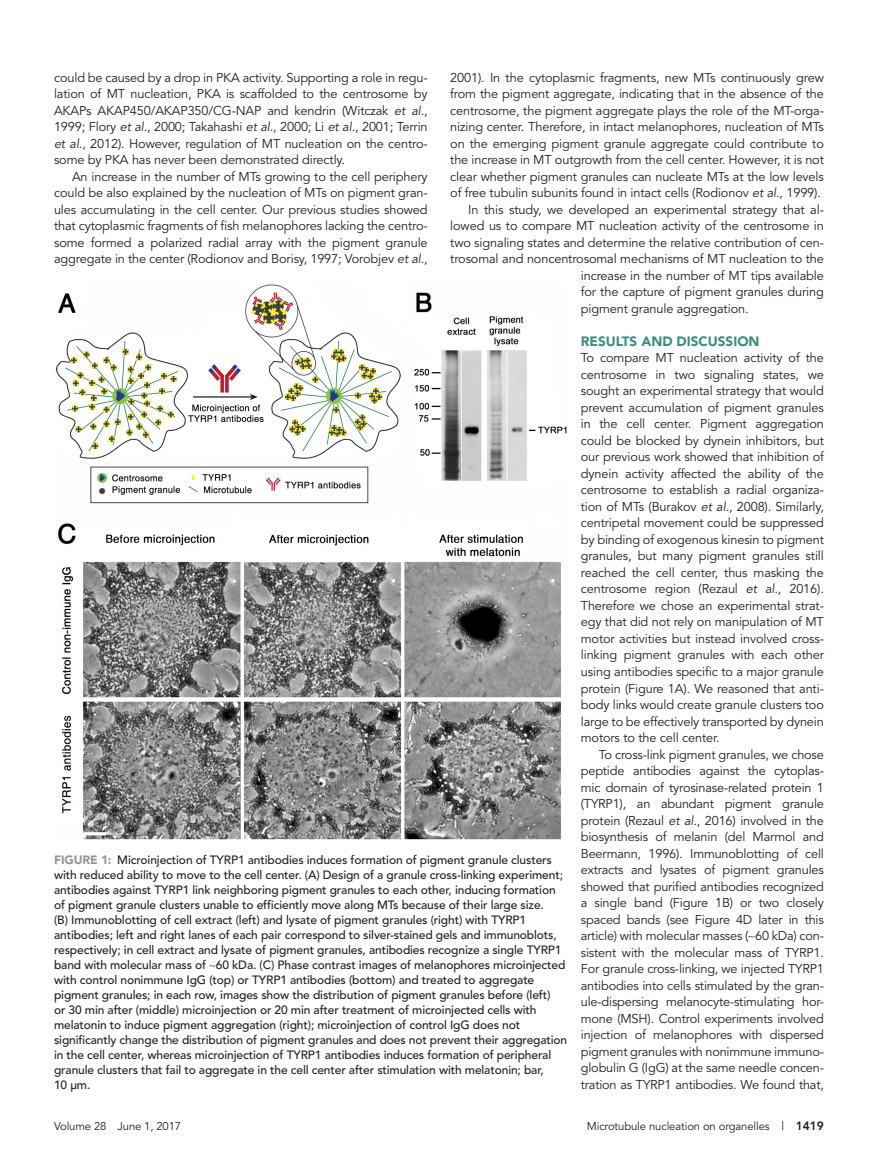
<style>
.page{position:relative;width:878px;height:1175px;background:#fff}
.page>*{position:absolute;margin:0;border:0;box-sizing:border-box;transform-origin:0 0}
.t1{font:900 13.5px "Avenir";color:#3e8c83}
.Para{font:12.75px/16.5px "Avenir";letter-spacing:-.01em;color:#231f20;text-align:justify}
.ParaFL{font:12.75px/16.5px "Avenir";letter-spacing:-.01em;color:#231f20;text-align:justify}
.FigCaption{font:500 12px/15px "Avenir";letter-spacing:-.01em;color:#231f20}
.ParaFL-2{font:11.25px "Avenir";letter-spacing:-.01em;color:#231f20}
.s1{font-style:italic}
.s2{font-weight:900;color:#939598}
.s3{font-size:12px}
.s4{font-weight:800;font-size:12px}
</style>
<div class="page">
<img style="left:56px;top:284px;width:511px;height:555px">
<p class="Para" style="left:450px;top:69px;width:375px">2001). In the cytoplasmic fragments, new MTs continuously grew from the pigment aggregate, indicating that in the absence of the centrosome, the pigment aggregate plays the role of the MT-orga&shy;nizing center. Therefore, in intact melanophores, nucleation of MTs on the emerging pigment granule aggregate could contribute to the increase in MT outgrowth from the cell center. However, it is not clear whether pigment granules can nucleate MTs at the low levels of free tubulin subunits found in intact cells (Rodionov <span class="s1">et al.</span>, 1999).</p>
<p class="Para" style="left:468px;top:201px;width:357px">In this study, we developed an experimental strategy that al-</p>
<p class="Para" style="left:450px;top:218px;width:375px">lowed us to compare MT nucleation activity of the centrosome in</p>
<p class="Para" style="left:450px;top:234px;width:375px">two signaling states and determine the relative contribution of cen-</p>
<p class="Para" style="left:450px;top:251px;width:375px">trosomal and noncentrosomal mechanisms of MT nucleation to the</p>
<p class="Para" style="left:580px;top:267px;width:245px">increase in the number of MT tips available</p>
<p class="Para" style="left:580px;top:284px;width:244px">for the capture of pigment granules during</p>
<p class="Para" style="left:580px;top:300px;width:169px">pigment granule aggregation.</p>
<h1 class="t1" style="left:580px;top:333px;width:180px">RESULTS AND DISCUSSION</h1>
<p class="ParaFL" style="left:580px;top:350px;width:245px">To compare MT nucleation activity of the centrosome in two signaling states, we sought an experimental strategy that would prevent accumulation of pigment granules in the cell center. Pigment aggregation could be blocked by dynein inhibitors, but our previous work showed that inhibition of dynein activity affected the ability of the centrosome to establish a radial organiza&shy;tion of MTs (Burakov <span class="s1">et al.</span>, 2008). Similarly, centripetal movement could be suppressed by binding of exogenous kinesin to pigment granules, but many pigment granules still reached the cell center, thus masking the centrosome region (Rezaul <span class="s1">et al.</span>, 2016).<br>Therefore we chose an experimental strat&shy;egy that did not rely on manipulation of MT motor activities but instead involved cross&shy;linking pigment granules with each other using antibodies specific to a major granule protein (Figure 1A). We reasoned that anti&shy;body links would create granule clusters too large to be effectively transported by dynein motors to the cell center.</p>
<p class="Para" style="left:580px;top:746px;width:245px;text-indent:18px">To cross-link pigment granules, we chose peptide antibodies against the cytoplas&shy;mic domain of tyrosinase-related protein 1 (TYRP1), an abundant pigment granule protein (Rezaul <span class="s1">et al.</span>, 2016) involved in the biosynthesis of melanin (del Marmol and Beermann, 1996). Immunoblotting of cell extracts and lysates of pigment granules showed that purified antibodies recognized a single band (Figure 1B) or two closely spaced bands (see Figure 4D later in this article) with molecular masses (∼60 kDa) con&shy;sistent with the molecular mass of TYRP1.<br>For granule cross-linking, we injected TYRP1 antibodies into cells stimulated by the gran&shy;ule-dispersing melanocyte-stimulating hor&shy;mone (MSH). Control experiments involved injection of melanophores with dispersed pigment granules with nonimmune immuno&shy;globulin G (IgG) at the same needle concen&shy;tration as TYRP1 antibodies. We found that,</p>
<p class="Para" style="left:54px;top:69px;width:375px">could be caused by a drop in PKA activity. Supporting a role in regu&shy;lation of MT nucleation, PKA is scaffolded to the centrosome by AKAPs AKAP450/AKAP350/CG-NAP and kendrin (Witczak <span class="s1">et al.</span>, 1999; Flory <span class="s1">et al.</span>, 2000; Takahashi <span class="s1">et al.</span>, 2000; Li <span class="s1">et al.</span>, 2001; Terrin <span class="s1">et al.</span>, 2012). However, regulation of MT nucleation on the centro&shy;some by PKA has never been demonstrated directly.</p>
<p class="Para" style="left:54px;top:168px;width:375px;text-indent:18px">An increase in the number of MTs growing to the cell periphery could be also explained by the nucleation of MTs on pigment gran&shy;ules accumulating in the cell center. Our previous studies showed that cytoplasmic fragments of fish melanophores lacking the centro&shy;some formed a polarized radial array with the pigment granule aggregate in the center (Rodionov and Borisy, 1997; Vorobjev <span class="s1">et al.</span>,</p>
<p class="FigCaption" style="left:54px;top:852px;width:515px"><span class="s2">FIGURE 1:</span> Microinjection of TYRP1 antibodies induces formation of pigment granule clusters with reduced ability to move to the cell center. (A) Design of a granule cross-linking experiment; antibodies against TYRP1 link neighboring pigment granules to each other, inducing formation of pigment granule clusters unable to efficiently move along MTs because of their large size.<br>(B) Immunoblotting of cell extract (left) and lysate of pigment granules (right) with TYRP1 antibodies; left and right lanes of each pair correspond to silver-stained gels and immunoblots, respectively; in cell extract and lysate of pigment granules, antibodies recognize a single TYRP1 band with molecular mass of ∼60 kDa. (C) Phase contrast images of melanophores microinjected with control nonimmune IgG (top) or TYRP1 antibodies (bottom) and treated to aggregate pigment granules; in each row, images show the distribution of pigment granules before (left)<br>or 30 min after (middle) microinjection or 20 min after treatment of microinjected cells with melatonin to induce pigment aggregation (right); microinjection of control IgG does not significantly change the distribution of pigment granules and does not prevent their aggregation in the cell center, whereas microinjection of TYRP1 antibodies induces formation of peripheral granule clusters that fail to aggregate in the cell center after stimulation with melatonin; bar,<br>10 μm.</p>
<p class="ParaFL-2" style="left:54px;top:1119px;width:129px">Volume 28 June 1, 2017</p>
<p class="ParaFL-2" style="left:587px;top:1119px;width:238px">Microtubule nucleation on organelles <span class="s3">|</span> <span class="s4">1419</span></p>
</div>
